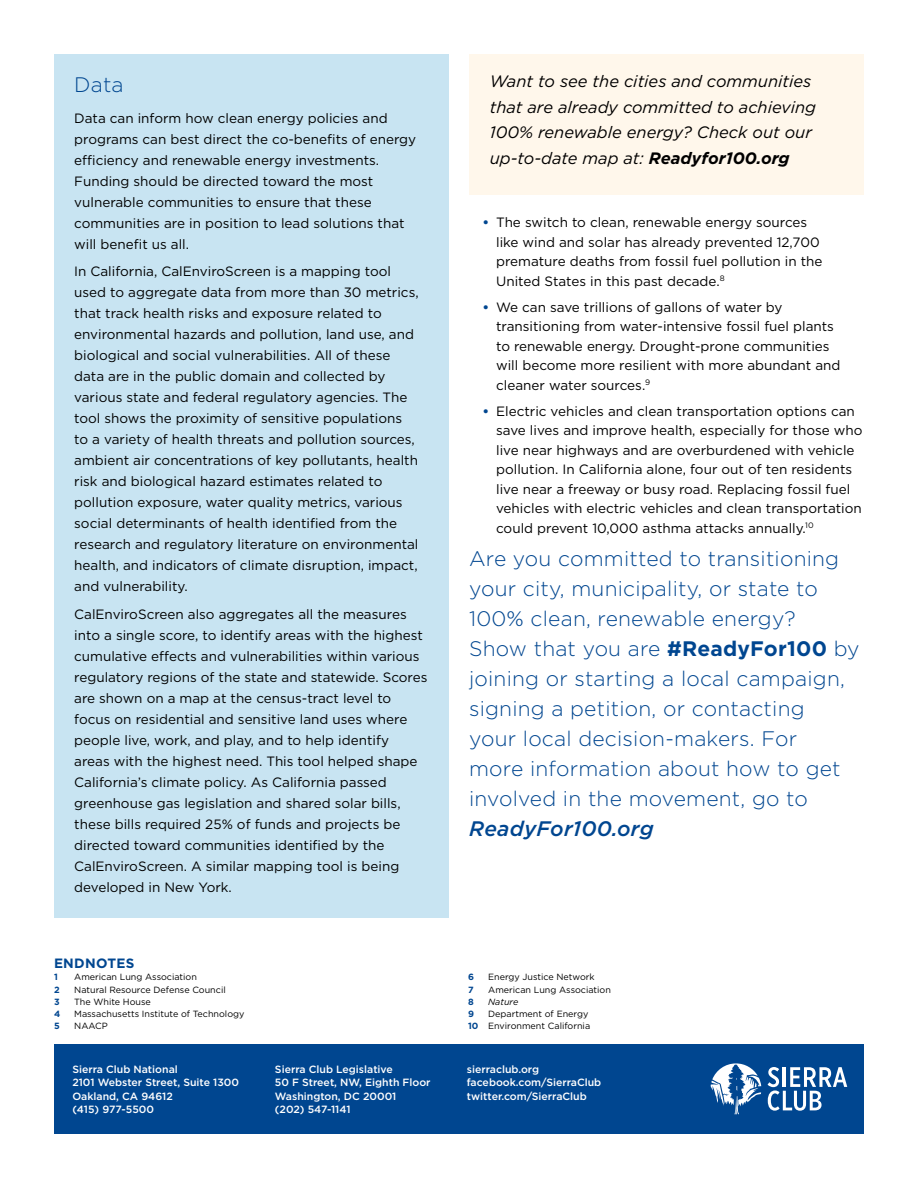
<style>
.page{position:relative;width:918px;height:1188px;background:#fff}
.page>*{position:absolute;margin:0;border:0;box-sizing:border-box;transform-origin:0 0}
.t1{font:300 21px/30px "Gotham";letter-spacing:.01em;color:#004690}
.t2{font:italic 500 21px "Gotham";letter-spacing:.01em;color:#004690}
.t3{font:italic 16.5px/25.5px "Gotham";color:#000}
.t4{font:13.5px/21px "Gotham";color:#000}
.t5{font:700 13.5px "Gotham";letter-spacing:.02em;color:#004690}
.t6{font:500 10.5px/13.5px "Gotham";color:#fff}
.t7{font:9px/12.3px "Gotham";color:#000;text-align:right}
.t8{font:700 9px "Gotham";color:#004690}
.t9{font:italic 9px "Gotham";color:#000}
.s1{font-weight:700}
.s2{font-weight:700;color:#004690}
</style>
<div class="page">
<div style="left:54px;top:1044px;width:810px;height:90px;background:#004690"></div>
<div style="left:470px;top:54px;width:394px;height:140px;background:#fff7eb"></div>
<div style="left:54px;top:54px;width:395px;height:864px;background:#c8e4f2"></div>
<svg style="left:711px;top:1063px;width:50px;height:51px"></svg>
<svg style="left:768px;top:1067px;width:79px;height:44px"></svg>
<h1 class="t1" style="left:74px;top:69px;width:51px">Data</h1>
<p class="t4" style="left:74px;top:107px;width:343px">Data can inform how clean energy policies and programs can best direct the co-benefits of energy efficiency and renewable energy investments.<br>Funding should be directed toward the most vulnerable communities to ensure that these communities are in position to lead solutions that will benefit us all.</p>
<p class="t4" style="left:74px;top:261px;width:346px">In California, CalEnviroScreen is a mapping tool used to aggregate data from more than 30 metrics, that track health risks and exposure related to environmental hazards and pollution, land use, and biological and social vulnerabilities. All of these data are in the public domain and collected by various state and federal regulatory agencies. The tool shows the proximity of sensitive populations to a variety of health threats and pollution sources, ambient air concentrations of key pollutants, health risk and biological hazard estimates related to pollution exposure, water quality metrics, various social determinants of health identified from the research and regulatory literature on environmental health, and indicators of climate disruption, impact, and vulnerability.</p>
<p class="t4" style="left:74px;top:603px;width:355px">CalEnviroScreen also aggregates all the measures into a single score, to identify areas with the highest cumulative effects and vulnerabilities within various regulatory regions of the state and statewide. Scores are shown on a map at the census-tract level to focus on residential and sensitive land uses where people live, work, and play, and to help identify areas with the highest need. This tool helped shape California’s climate policy. As California passed greenhouse gas legislation and shared solar bills, these bills required 25% of funds and projects be directed toward communities identified by the CalEnviroScreen. A similar mapping tool is being developed in New York.</p>
<p class="t5" style="left:54px;top:955px;width:82px">ENDNOTES</p>
<p class="t8" style="left:54px;top:972px;width:5px">1</p>
<p class="t7" style="left:74px;top:971px;width:124px">American Lung Association</p>
<p class="t8" style="left:54px;top:984px;width:7px">2</p>
<p class="t7" style="left:74px;top:983px;width:153px">Natural Resource Defense Council</p>
<p class="t8" style="left:54px;top:996px;width:7px">3</p>
<p class="t7" style="left:74px;top:995px;width:78px">The White House</p>
<p class="t8" style="left:54px;top:1009px;width:8px">4</p>
<p class="t7" style="left:74px;top:1008px;width:172px">Massachusetts Institute of Technology</p>
<p class="t8" style="left:54px;top:1021px;width:7px">5</p>
<p class="t7" style="left:74px;top:1020px;width:35px">NAACP</p>
<p class="t3" style="left:490px;top:69px;width:328px">Want to see the cities and communities that are already committed to achieving 100% renewable energy? Check out our up-to-date map at: <span class="s1">Readyfor100.org</span></p>
<p class="t4" style="left:496px;top:213px;width:328px;line-height:19.5px;text-indent:-14px"><span class="s2">•</span> The switch to clean, renewable energy sources like wind and solar has already prevented 12,700 premature deaths from fossil fuel pollution in the United States in this past decade.<sup>8</sup></p>
<p class="t4" style="left:496px;top:297px;width:346px;line-height:19.5px;text-indent:-14px"><span class="s2">•</span> We can save trillions of gallons of water by transitioning from water-intensive fossil fuel plants to renewable energy. Drought-prone communities will become more resilient with more abundant and cleaner water sources.<sup>9</sup></p>
<p class="t4" style="left:496px;top:401px;width:368px;line-height:19.5px;text-indent:-14px"><span class="s2">•</span> Electric vehicles and clean transportation options can save lives and improve health, especially for those who live near highways and are overburdened with vehicle pollution. In California alone, four out of ten residents live near a freeway or busy road. Replacing fossil fuel vehicles with electric vehicles and clean transportation could prevent 10,000 asthma attacks annually.<sup>10</sup></p>
<p class="t1" style="left:469px;top:543px;width:392px">Are you committed to transitioning your city, municipality, or state to 100% clean, renewable energy?<br>Show that you are <span class="s1">#ReadyFor100</span> by joining or starting a local campaign, signing a petition, or contacting<br>your local decision-makers. For<br>more information about how to get involved in the movement, go to</p>
<h1 class="t2" style="left:469px;top:817px;width:186px">ReadyFor100.org</h1>
<p class="t8" style="left:468px;top:972px;width:7px">6</p>
<p class="t7" style="left:488px;top:971px;width:108px">Energy Justice Network</p>
<p class="t8" style="left:468px;top:984px;width:7px">7</p>
<p class="t7" style="left:488px;top:983px;width:124px">American Lung Association</p>
<p class="t8" style="left:468px;top:996px;width:7px">8</p>
<p class="t9" style="left:488px;top:997px;width:32px">Nature</p>
<p class="t8" style="left:468px;top:1009px;width:7px">9</p>
<p class="t7" style="left:468px;top:1008px;width:124px">Department of Energy<br><span class="s2">10</span> Environment California</p>
<p class="t6" style="left:275px;top:1062px;width:157px">Sierra Club Legislative<br>50 F Street, NW, Eighth Floor<br>Washington, DC 20001<br>(202) 547-1141</p>
<p class="t6" style="left:72px;top:1062px;width:168px">Sierra Club National<br>2101 Webster Street, Suite 1300<br>Oakland, CA 94612<br>(415) 977-5500</p>
<p class="t6" style="left:467px;top:1062px;width:136px">sierraclub.org facebook.com/SierraClub twitter.com/SierraClub</p>
</div>
